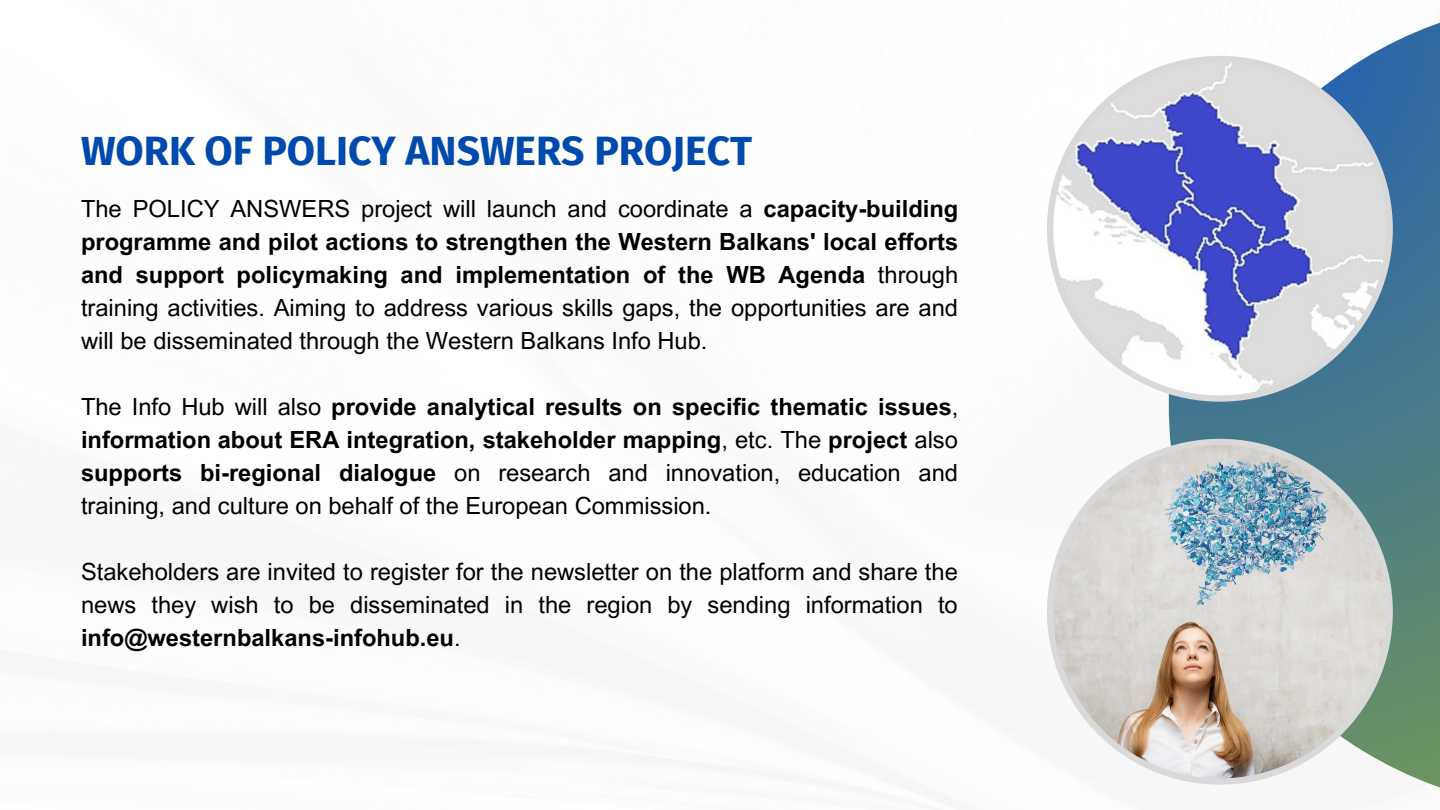
<style>
.page{position:relative;width:1440px;height:810px;background:#fff}
.page>*{position:absolute;margin:0;border:0;box-sizing:border-box;transform-origin:0 0}
.t1{font:700 40.9px "Fira Sans";color:#004aad}
.t2{font:23.7px/33px "Arial MT Pro";color:#000;text-align:justify}
.t3{font:700 23.7px/33px "Arial MT Pro";color:#000;text-align:justify}
.s1{font-weight:700}
.s2{font-weight:400}
</style>
<div class="page">
<svg style="left:1169px;top:22px;width:271px;height:766px"></svg>
<svg style="left:1047px;top:56px;width:346px;height:346px"></svg>
<img style="left:1047px;top:439px;width:346px;height:346px">
<h1 class="t1" style="left:81px;top:127px;width:673px">WORK OF POLICY ANSWERS PROJECT</h1>
<p class="t2" style="left:81px;top:196px;width:879px">The POLICY ANSWERS project will launch and coordinate a <span class="s1">capacity-building programme and pilot actions to strengthen the Western Balkans' local efforts and support policymaking and implementation of the WB Agenda</span> through training activities. Aiming to address various skills gaps, the opportunities are and will be disseminated through the Western Balkans Info Hub.</p>
<p class="t3" style="left:81px;top:394px;width:879px"><span class="s2">The Info Hub will also</span> provide analytical results on specific thematic issues<span class="s2">, </span>information about ERA integration, stakeholder mapping<span class="s2">, etc. The</span> project <span class="s2">also </span>supports bi-regional dialogue <span class="s2">on research and innovation, education and training, and culture on behalf of the European Commission.</span></p>
<p class="t2" style="left:81px;top:559px;width:878px">Stakeholders are invited to register for the newsletter on the platform and share the news they wish to be disseminated in the region by sending information to <span class="s1">info@westernbalkans-infohub.eu</span>.</p>
</div>
